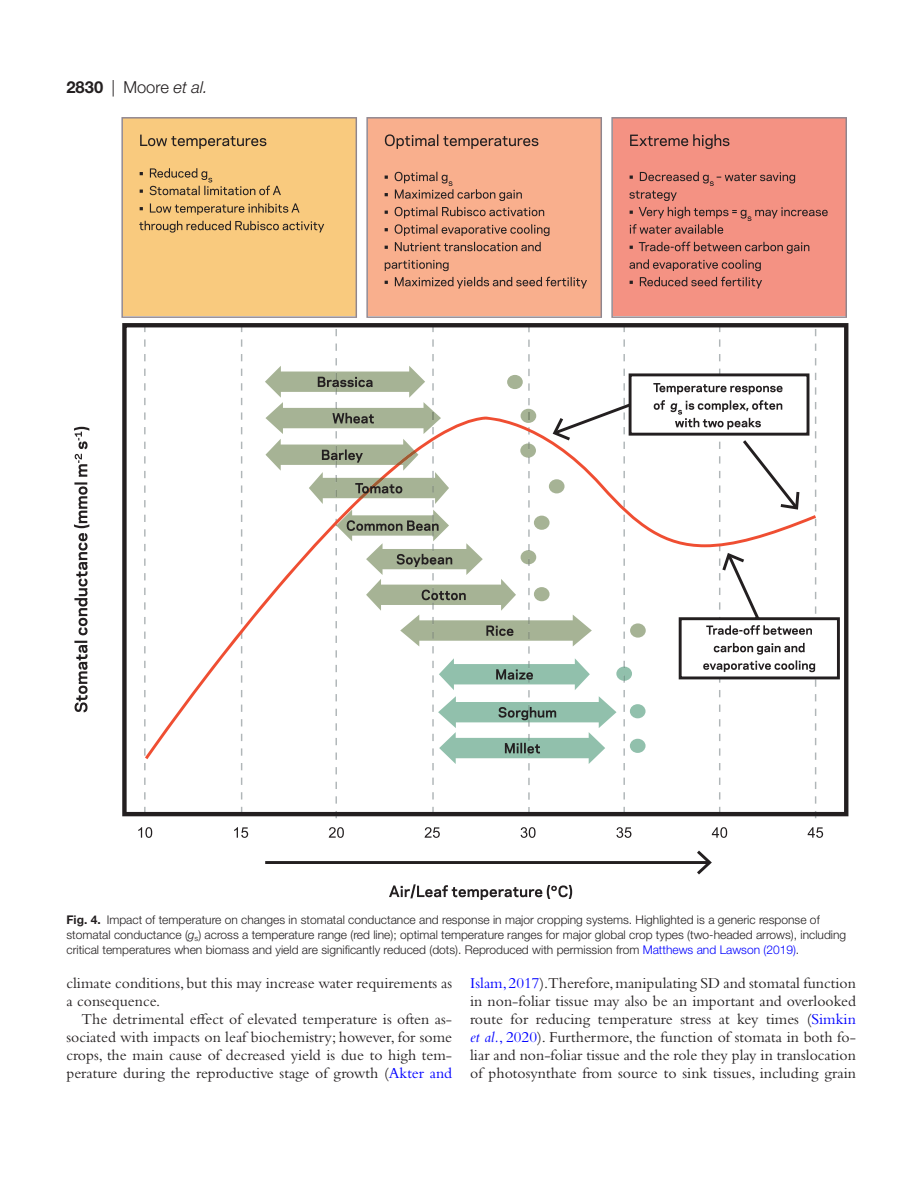
<style>
.page{position:relative;width:919px;height:1187px;background:#fff}
.page>*{position:absolute;margin:0;border:0;box-sizing:border-box;transform-origin:0 0}
.t1{font:300 16.5px "Helvetica Neue LT Std";color:#231f20}
.t2{font:15.75px/18px "Bembo Std";color:#231f20;text-align:justify}
.t3{font:300 12px/15px "Helvetica Neue LT Std";color:#231f20}
.s1{font-weight:700}
.s2{font-style:italic}
.s3{color:#00f}
.s4{font-style:italic;color:#00f}
</style>
<div class="page">
<div style="left:121px;top:117px;width:236px;height:201px;background:#f9ca7e"></div>
<svg style="left:140px;top:135px;width:126px;height:14px;background:#c6a167"></svg>
<svg style="left:140px;top:168px;width:141px;height:27px;background:#dab170"></svg>
<svg style="left:140px;top:203px;width:159px;height:12px;background:#cba56a"></svg>
<svg style="left:139px;top:221px;width:185px;height:11px;background:#c5a067"></svg>
<div style="left:366px;top:117px;width:236px;height:201px;background:#f9af8d"></div>
<svg style="left:385px;top:134px;width:153px;height:15px;background:#c78d73"></svg>
<svg style="left:384px;top:172px;width:138px;height:29px;background:#dc9b7e"></svg>
<svg style="left:384px;top:207px;width:160px;height:11px;background:#c68c73"></svg>
<svg style="left:384px;top:224px;width:165px;height:12px;background:#ca8f75"></svg>
<svg style="left:384px;top:242px;width:156px;height:9px"></svg>
<svg style="left:384px;top:260px;width:64px;height:11px"></svg>
<svg style="left:384px;top:277px;width:203px;height:11px;background:#c58c72"></svg>
<div style="left:611px;top:117px;width:235px;height:201px;background:#f49283"></div>
<svg style="left:630px;top:134px;width:99px;height:15px"></svg>
<svg style="left:629px;top:172px;width:166px;height:29px;background:#db8477"></svg>
<svg style="left:629px;top:207px;width:198px;height:27px;background:#d68175"></svg>
<svg style="left:629px;top:242px;width:180px;height:11px;background:#c3776b"></svg>
<svg style="left:629px;top:259px;width:131px;height:12px;background:#c5786c"></svg>
<svg style="left:629px;top:277px;width:133px;height:11px"></svg>
<svg style="left:122px;top:323px;width:726px;height:493px"></svg>
<svg style="left:145px;top:416px;width:508px;height:343px"></svg>
<svg style="left:74px;top:427px;width:15px;height:285px"></svg>
<svg style="left:138px;top:827px;width:14px;height:10px"></svg>
<svg style="left:234px;top:827px;width:14px;height:10px"></svg>
<svg style="left:329px;top:827px;width:15px;height:10px"></svg>
<svg style="left:424px;top:827px;width:16px;height:10px"></svg>
<svg style="left:520px;top:827px;width:15px;height:10px"></svg>
<svg style="left:616px;top:827px;width:15px;height:10px"></svg>
<svg style="left:711px;top:827px;width:16px;height:10px"></svg>
<svg style="left:807px;top:827px;width:16px;height:10px"></svg>
<svg style="left:389px;top:884px;width:183px;height:15px"></svg>
<hr style="left:265px;top:861px;width:443px;height:2px;background:#231f20">
<svg style="left:697px;top:850px;width:14px;height:24px"></svg>
<svg style="left:265px;top:325px;width:380px;height:493px"></svg>
<div style="left:630px;top:375px;width:178px;height:59px;background:#fff"></div>
<div style="left:628px;top:373px;width:181px;height:62px;border:3px solid #231f20"></div>
<svg style="left:653px;top:325px;width:188px;height:493px"></svg>
<p class="t1" style="left:66px;top:77px;width:143px"><span class="s1">2830</span> | Moore <span class="s2">et al.</span></p>
<p class="t3" style="left:66px;top:911px;width:781px"><span class="s1">Fig. 4.</span> Impact of temperature on changes in stomatal conductance and response in major cropping systems. Highlighted is a generic response of stomatal conductance (<span class="s2">g</span><sub>s</sub>) across a temperature range (red line); optimal temperature ranges for major global crop types (two-headed arrows), including critical temperatures when biomass and yield are significantly reduced (dots). Reproduced with permission from <span class="s3">Matthews and Lawson (2019)</span>.</p>
<p class="t2" style="left:66px;top:973px;width:387px">climate conditions, but this may increase water requirements as a consequence.</p>
<p class="t2" style="left:66px;top:1009px;width:387px;text-indent:15px">The detrimental effect of elevated temperature is often as&shy;sociated with impacts on leaf biochemistry; however, for some crops, the main cause of decreased yield is due to high tem&shy;perature during the reproductive stage of growth (<span class="s3">Akter and</span></p>
<p class="t2" style="left:470px;top:973px;width:387px"><span class="s3">Islam, 2017</span>).Therefore, manipulating SD and stomatal function in non-foliar tissue may also be an important and overlooked route for reducing temperature stress at key times (<span class="s3">Simkin </span><span class="s4">et al.</span><span class="s3">, 2020</span>). Furthermore, the function of stomata in both fo&shy;liar and non-foliar tissue and the role they play in translocation of photosynthate from source to sink tissues, including grain</p>
</div>
